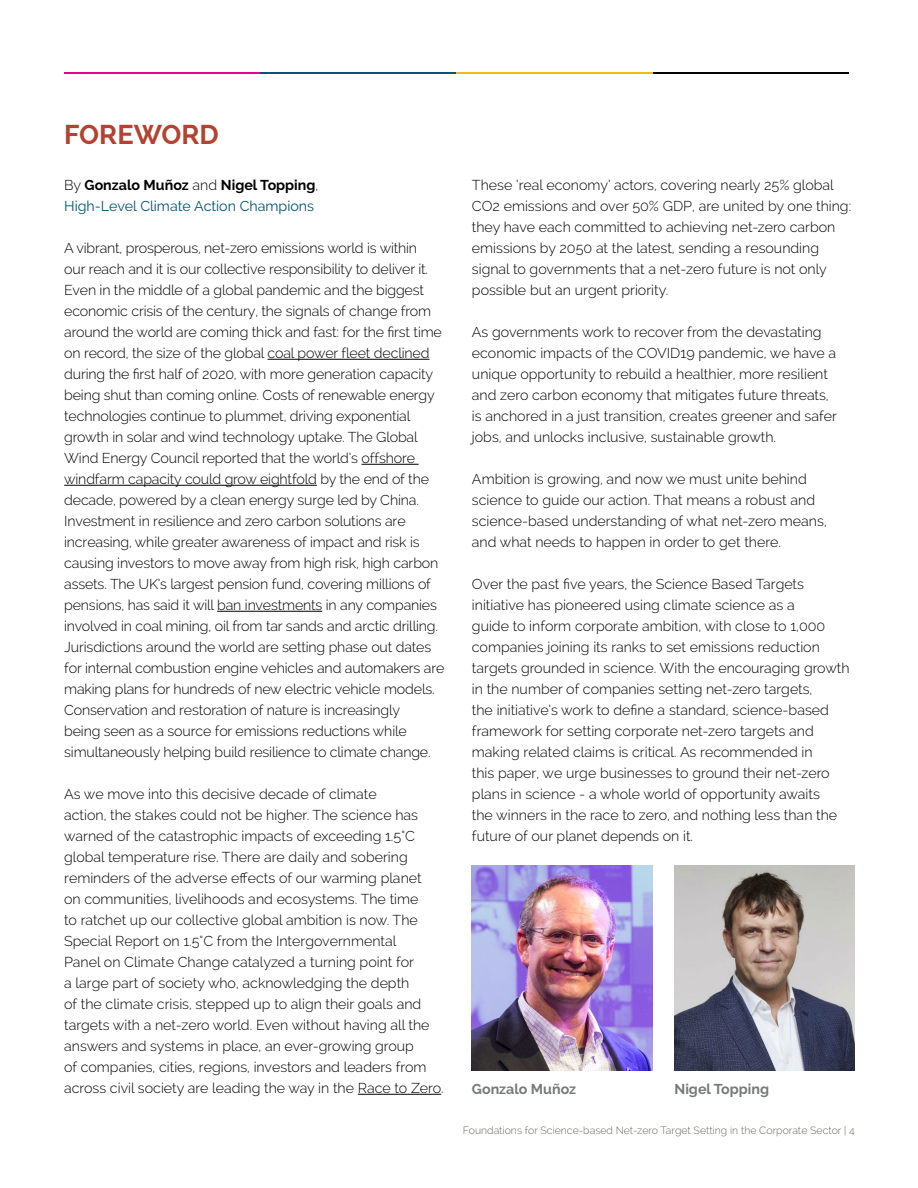
<style>
.page{position:relative;width:918px;height:1188px;background:#fff}
.page>*{position:absolute;margin:0;border:0;box-sizing:border-box;transform-origin:0 0}
.t1{font:700 27px "Raleway";color:#b34230}
.t2{font:300 14.25px/21px "Raleway";color:#000}
.t3{font:14.25px/21px "Raleway";color:#01556f}
.t4{font:700 14.25px "Raleway";color:#76797b}
.t5{font:300 10.5px "Raleway";color:#656b5f}
.s1{font-weight:300;color:#000}
.s2{font-weight:700;color:#000}
</style>
<div class="page">
<hr style="left:65px;top:72px;width:196px;height:2px;background:#ec008c">
<hr style="left:260px;top:72px;width:197px;height:2px;background:#01556f">
<hr style="left:653px;top:72px;width:196px;height:2px;background:#030303">
<hr style="left:457px;top:72px;width:196px;height:2px;background:#fdb717">
<hr style="left:268px;top:359px;width:161px;height:1px;background:#000">
<hr style="left:362px;top:464px;width:57px;height:1px;background:#000">
<hr style="left:64px;top:485px;width:253px;height:1px;background:#000">
<hr style="left:217px;top:611px;width:105px;height:1px;background:#000">
<hr style="left:358px;top:1094px;width:83px;height:1px;background:#000">
<img style="left:472px;top:865px;width:180px;height:206px">
<img style="left:675px;top:865px;width:180px;height:206px">
<h1 class="t1" style="left:64px;top:124px;width:156px">FOREWORD</h1>
<p class="t3" style="left:64px;top:176px;width:256px"><span class="s1">By</span> <span class="s2">Gonzalo Muñoz</span> <span class="s1">and</span> <span class="s2">Nigel Topping</span><span class="s1">,<br></span>High-Level Climate Action Champions</p>
<p class="t2" style="left:64px;top:238px;width:382px">A vibrant, prosperous, net-zero emissions world is within<br>our reach and it is our collective responsibility to deliver it.<br>Even in the middle of a global pandemic and the biggest economic crisis of the century, the signals of change from around the world are coming thick and fast: for the first time on record, the size of the global coal power fleet declined during the first half of 2020, with more generation capacity being shut than coming online. Costs of renewable energy technologies continue to plummet, driving exponential growth in solar and wind technology uptake. The Global Wind Energy Council reported that the world’s offshore windfarm capacity could grow eightfold by the end of the decade, powered by a clean energy surge led by China.<br>Investment in resilience and zero carbon solutions are increasing, while greater awareness of impact and risk is causing investors to move away from high risk, high carbon assets. The UK’s largest pension fund, covering millions of pensions, has said it will ban investments in any companies involved in coal mining, oil from tar sands and arctic drilling.<br>Jurisdictions around the world are setting phase out dates for internal combustion engine vehicles and automakers are making plans for hundreds of new electric vehicle models.<br>Conservation and restoration of nature is increasingly<br>being seen as a source for emissions reductions while simultaneously helping build resilience to climate change.</p>
<p class="t2" style="left:64px;top:784px;width:381px">As we move into this decisive decade of climate<br>action, the stakes could not be higher. The science has warned of the catastrophic impacts of exceeding 1.5°C global temperature rise. There are daily and sobering reminders of the adverse effects of our warming planet<br>on communities, livelihoods and ecosystems. The time<br>to ratchet up our collective global ambition is now. The Special Report on 1.5°C from the Intergovernmental<br>Panel on Climate Change catalyzed a turning point for<br>a large part of society who, acknowledging the depth<br>of the climate crisis, stepped up to align their goals and targets with a net-zero world. Even without having all the answers and systems in place, an ever-growing group<br>of companies, cities, regions, investors and leaders from across civil society are leading the way in the Race to Zero.</p>
<p class="t2" style="left:472px;top:175px;width:381px">These ‘real economy’ actors, covering nearly 25% global CO2 emissions and over 50% GDP, are united by one thing: they have each committed to achieving net-zero carbon emissions by 2050 at the latest, sending a resounding signal to governments that a net-zero future is not only possible but an urgent priority.</p>
<p class="t2" style="left:472px;top:322px;width:367px">As governments work to recover from the devastating economic impacts of the COVID19 pandemic, we have a unique opportunity to rebuild a healthier, more resilient and zero carbon economy that mitigates future threats, is anchored in a just transition, creates greener and safer jobs, and unlocks inclusive, sustainable growth.</p>
<p class="t2" style="left:472px;top:469px;width:356px">Ambition is growing, and now we must unite behind science to guide our action. That means a robust and science-based understanding of what net-zero means, and what needs to happen in order to get there.</p>
<p class="t2" style="left:472px;top:574px;width:379px">Over the past five years, the Science Based Targets initiative has pioneered using climate science as a<br>guide to inform corporate ambition, with close to 1,000 companies joining its ranks to set emissions reduction targets grounded in science. With the encouraging growth in the number of companies setting net-zero targets,<br>the initiative’s work to define a standard, science-based framework for setting corporate net-zero targets and making related claims is critical. As recommended in<br>this paper, we urge businesses to ground their net-zero plans in science - a whole world of opportunity awaits<br>the winners in the race to zero, and nothing less than the future of our planet depends on it.</p>
<p class="t4" style="left:472px;top:1084px;width:106px">Gonzalo Muñoz</p>
<p class="t4" style="left:675px;top:1084px;width:96px">Nigel Topping</p>
<p class="t5" style="left:463px;top:1125px;width:393px">Foundations for Science-based Net-zero Target Setting in the Corporate Sector | 4</p>
</div>
